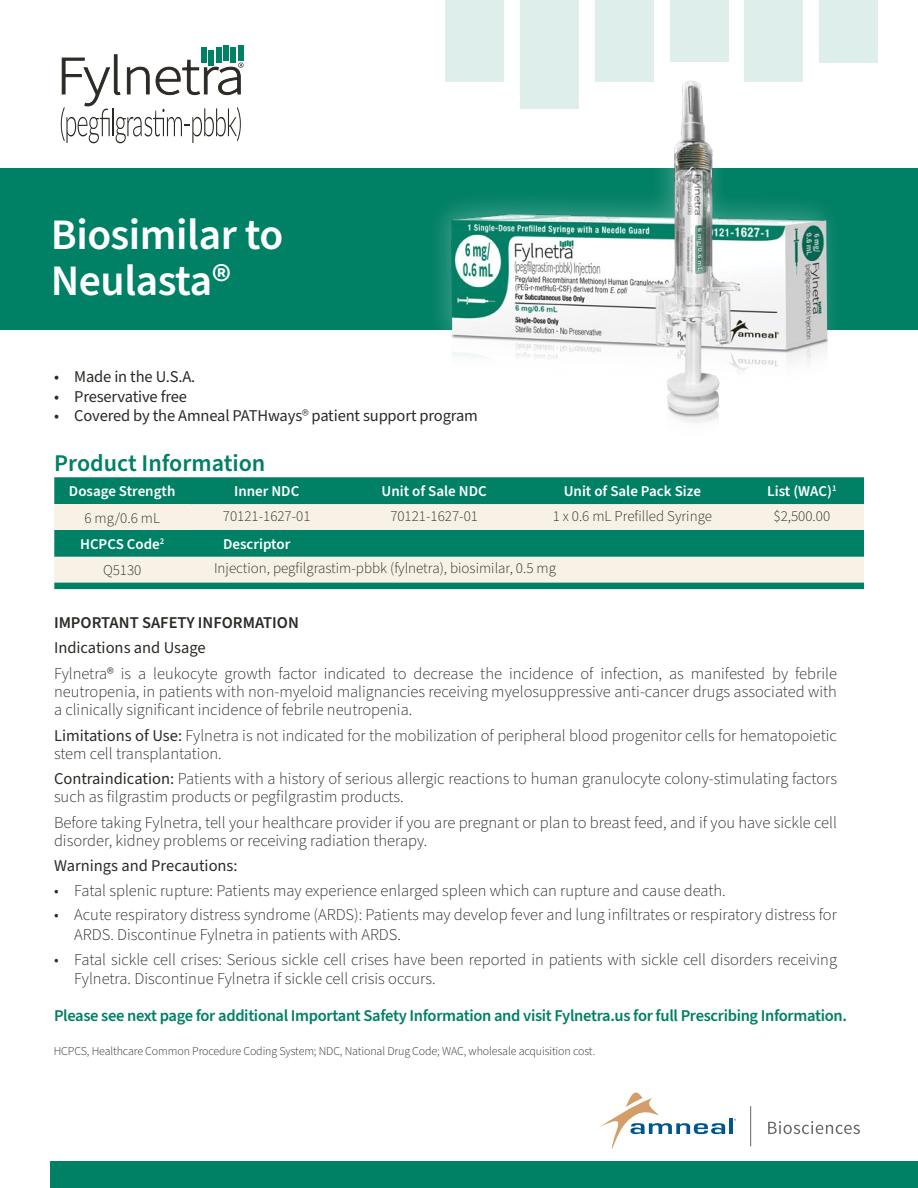
<style>
.page{position:relative;width:918px;height:1188px;background:#fff}
.page>*{position:absolute;margin:0;border:0;box-sizing:border-box;transform-origin:0 0}
.t1{font:600 43.5px/46.5px "Source Sans Pro";letter-spacing:-.01em;color:#fff}
.t2{font:600 24px "Source Sans Pro";color:#008065}
.t3{font:300 16.5px/18px "Source Sans Pro";color:#2d2a26}
.t4{font:16.5px "Source Sans Pro";letter-spacing:-.01em;color:#2d2a26}
.t5{font:600 16.5px "Source Sans Pro";letter-spacing:-.02em;color:#008065}
.t6{font:600 16.5px "Source Sans Pro";color:#2d2a26}
.t7{font:300 15px "Source Sans Pro";color:#2d2a26}
.t8{font:600 15px "Source Sans Pro";color:#fff}
.t9{font:300 12px "Source Sans Pro";letter-spacing:-.01em;color:#2d2a26}
.s1{font-weight:300}
.s2{font-weight:400}
</style>
<div class="page">
<div style="left:446px;top:0;width:58px;height:82px;background:#deeeeb"></div>
<div style="left:520px;top:0;width:59px;height:109px;background:#deeeeb"></div>
<div style="left:595px;top:0;width:59px;height:82px;background:#deeeeb"></div>
<div style="left:670px;top:0;width:58px;height:62px;background:#deeeeb"></div>
<div style="left:745px;top:0;width:58px;height:82px;background:#deeeeb"></div>
<div style="left:819px;top:0;width:59px;height:63px;background:#deeeeb"></div>
<div style="left:51px;top:1161px;width:867px;height:27px;background:#008065"></div>
<div style="left:0;top:168px;width:918px;height:162px;background:#008065"></div>
<div style="left:201px;top:47px;width:6px;height:16px;background:#008065"></div>
<div style="left:209px;top:50px;width:5px;height:15px;background:#008065"></div>
<div style="left:216px;top:47px;width:6px;height:16px;background:#008065"></div>
<div style="left:223px;top:45px;width:6px;height:16px;background:#008065"></div>
<div style="left:230px;top:47px;width:6px;height:16px;background:#008065"></div>
<div style="left:238px;top:45px;width:5px;height:16px;background:#008065"></div>
<svg style="left:61px;top:54px;width:183px;height:89px"></svg>
<svg style="left:600px;top:1092px;width:125px;height:58px"></svg>
<hr style="left:729px;top:1119px;width:4px;height:15px;background:#00558b">
<svg style="left:768px;top:1121px;width:92px;height:13px"></svg>
<hr style="left:750px;top:1106px;width:1px;height:40px;background:#666">
<img style="left:438px;top:54px;width:394px;height:369px">
<div style="left:54px;top:477px;width:810px;height:112px;background:#008065"></div>
<svg style="left:54px;top:504px;width:810px;height:78px;background:#a3cbba"></svg>
<h1 class="t1" style="left:51px;top:212px;width:234px">Biosimilar to<br>Neulasta®</h1>
<p class="t4" style="left:54px;top:366px;width:143px">• Made in the U.S.A.</p>
<p class="t4" style="left:54px;top:385px;width:135px">• Preservative free</p>
<p class="t4" style="left:54px;top:405px;width:425px">• Covered by the Amneal PATHways<span class="s1">®</span> patient support program</p>
<h2 class="t2" style="left:54px;top:447px;width:213px">Product Information</h2>
<p class="t8" style="left:69px;top:481px;width:108px">Dosage Strength</p>
<p class="t8" style="left:234px;top:481px;width:67px">Inner NDC</p>
<p class="t8" style="left:382px;top:481px;width:107px">Unit of Sale NDC</p>
<p class="t8" style="left:564px;top:481px;width:139px">Unit of Sale Pack Size</p>
<p class="t8" style="left:767px;top:481px;width:71px">List (WAC)<sup>1</sup></p>
<p class="t7" style="left:84px;top:508px;width:77px">6 mg/0.6 mL</p>
<p class="t7" style="left:223px;top:506px;width:89px">70121-1627-01</p>
<p class="t7" style="left:390px;top:506px;width:89px">70121-1627-01</p>
<p class="t7" style="left:553px;top:506px;width:161px">1 x 0.6 mL Prefilled Syringe</p>
<p class="t7" style="left:774px;top:506px;width:58px">$2,500.00</p>
<p class="t8" style="left:80px;top:534px;width:86px">HCPCS Code<sup>2</sup></p>
<p class="t8" style="left:223px;top:534px;width:69px">Descriptor</p>
<p class="t7" style="left:103px;top:560px;width:40px">Q5130</p>
<p class="t7" style="left:214px;top:558px;width:343px">Injection, pegfilgrastim-pbbk (fylnetra), biosimilar, 0.5 mg</p>
<p class="t6" style="left:54px;top:611px;width:246px">IMPORTANT SAFETY INFORMATION</p>
<p class="t4" style="left:54px;top:636px;width:153px">Indications and Usage</p>
<p class="t3" style="left:54px;top:665px;width:784px;text-align:justify">Fylnetra® is a leukocyte growth factor indicated to decrease the incidence of infection, as manifested by febrile neutropenia, in patients with non-myeloid malignancies receiving myelosuppressive anti-cancer drugs associated with a clinically significant incidence of febrile neutropenia.</p>
<p class="t3" style="left:54px;top:727px;width:785px"><span class="s2">Limitations of Use:</span> Fylnetra is not indicated for the mobilization of peripheral blood progenitor cells for hematopoietic stem cell transplantation.</p>
<p class="t3" style="left:54px;top:770px;width:785px"><span class="s2">Contraindication:</span> Patients with a history of serious allergic reactions to human granulocyte colony-stimulating factors such as filgrastim products or pegfilgrastim products.</p>
<p class="t3" style="left:54px;top:814px;width:785px">Before taking Fylnetra, tell your healthcare provider if you are pregnant or plan to breast feed, and if you have sickle cell disorder, kidney problems or receiving radiation therapy.</p>
<p class="t4" style="left:54px;top:854px;width:185px">Warnings and Precautions:</p>
<p class="t3" style="left:54px;top:882px;width:673px">• Fatal splenic rupture: Patients may experience enlarged spleen which can rupture and cause death.</p>
<p class="t3" style="left:74px;top:906px;width:764px;line-height:19.5px;text-indent:-20px">• Acute respiratory distress syndrome (ARDS): Patients may develop fever and lung infiltrates or respiratory distress for<br>ARDS. Discontinue Fylnetra in patients with ARDS.</p>
<p class="t3" style="left:74px;top:950px;width:764px;line-height:19.5px;text-indent:-20px">• Fatal sickle cell crises: Serious sickle cell crises have been reported in patients with sickle cell disorders receiving<br>Fylnetra. Discontinue Fylnetra if sickle cell crisis occurs.</p>
<p class="t5" style="left:54px;top:1005px;width:794px">Please see next page for additional Important Safety Information and visit Fylnetra.us for full Prescribing Information.</p>
<p class="t9" style="left:54px;top:1043px;width:543px">HCPCS, Healthcare Common Procedure Coding System; NDC, National Drug Code; WAC, wholesale acquisition cost.</p>
</div>
